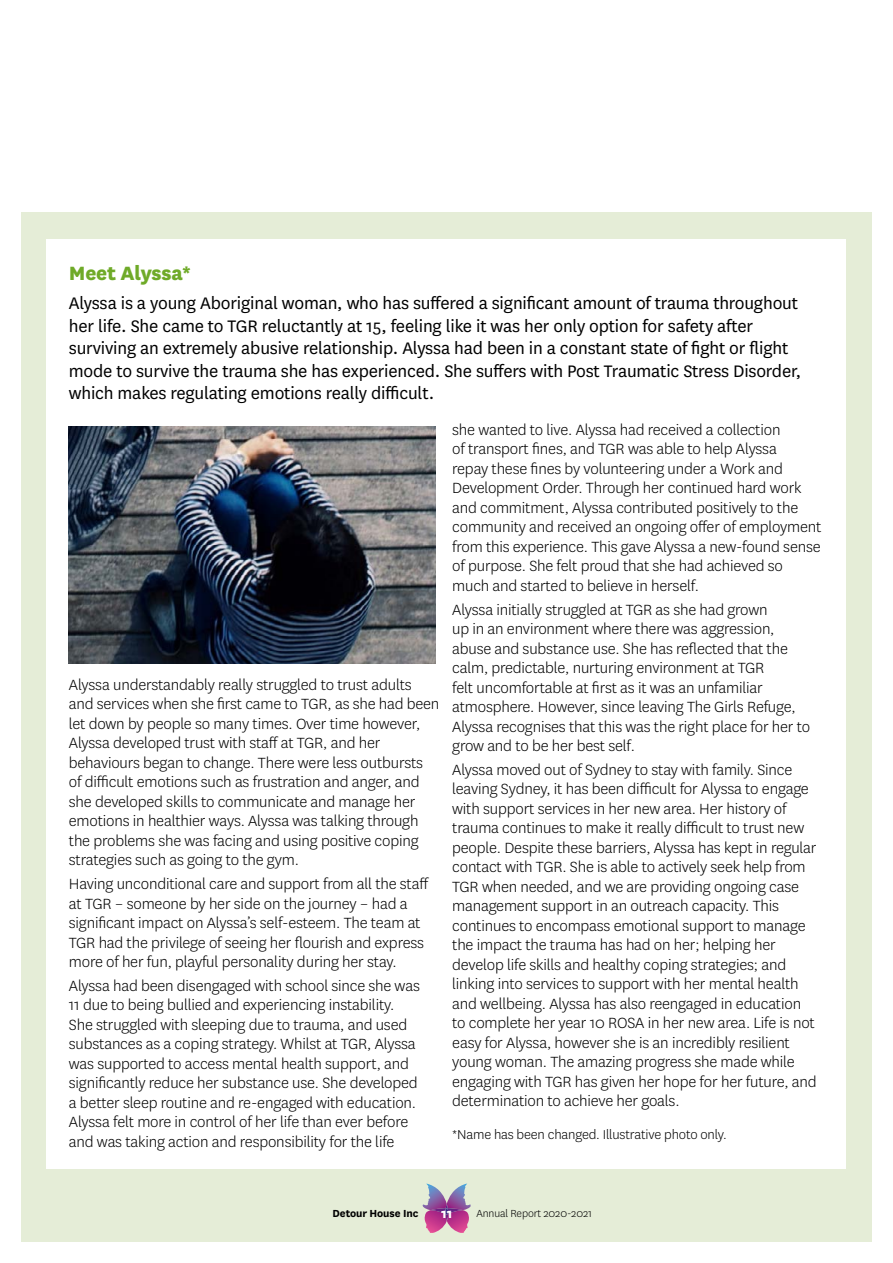
<style>
.page{position:relative;width:893px;height:1263px;background:#fff}
.page>*{position:absolute;margin:0;border:0;box-sizing:border-box;transform-origin:0 0}
.B_heading{font:800 22.5px "National";letter-spacing:-.01em;color:#6faa28}
.Intro_paragraph{font:19.5px/22.5px "National";letter-spacing:-.01em;color:#000}
.Body_copy{font:300 17.25px/19.5px "National";letter-spacing:-.01em;color:#000}
.Body_copy-2{font:300 15px "National";letter-spacing:-.01em;color:#000}
.Body_copy-3{font:800 15px "National";color:#fff}
.Body_copy-4{font:300 12px "National";letter-spacing:-.01em;color:#000}
.Body_copy-5{font:700 12px "National";letter-spacing:-.01em;color:#000}
</style>
<div class="page">
<div style="left:21px;top:213px;width:851px;height:1029px;background:#e5edd7"></div>
<svg style="left:423px;top:1183px;width:48px;height:50px"></svg>
<div style="left:47px;top:239px;width:799px;height:930px;background:#fff"></div>
<img style="left:69px;top:426px;width:367px;height:237px">
<p class="B_heading" style="left:69px;top:257px;width:124px">Meet Alyssa*</p>
<p class="Intro_paragraph" style="left:69px;top:291px;width:734px">Alyssa is a young Aboriginal woman, who has suffered a significant amount of trauma throughout her life. She came to TGR reluctantly at 15, feeling like it was her only option for safety after surviving an extremely abusive relationship. Alyssa had been in a constant state of fight or flight mode to survive the trauma she has experienced. She suffers with Post Traumatic Stress Disorder, which makes regulating emotions really difficult.</p>
<p class="Body_copy" style="left:69px;top:674px;width:372px">Alyssa understandably really struggled to trust adults and services when she first came to TGR, as she had been let down by people so many times. Over time however, Alyssa developed trust with staff at TGR, and her behaviours began to change. There were less outbursts of difficult emotions such as frustration and anger, and she developed skills to communicate and manage her emotions in healthier ways. Alyssa was talking through the problems she was facing and using positive coping strategies such as going to the gym.</p>
<p class="Body_copy" style="left:69px;top:873px;width:362px">Having unconditional care and support from all the staff at TGR – someone by her side on the journey – had a significant impact on Alyssa’s self-esteem. The team at TGR had the privilege of seeing her flourish and express more of her fun, playful personality during her stay.</p>
<p class="Body_copy" style="left:69px;top:975px;width:353px">Alyssa had been disengaged with school since she was 11 due to being bullied and experiencing instability.<br>She struggled with sleeping due to trauma, and used substances as a coping strategy. Whilst at TGR, Alyssa was supported to access mental health support, and significantly reduce her substance use. She developed a better sleep routine and re-engaged with education.<br>Alyssa felt more in control of her life than ever before and was taking action and responsibility for the life</p>
<p class="Body_copy" style="left:452px;top:419px;width:371px">she wanted to live. Alyssa had received a collection<br>of transport fines, and TGR was able to help Alyssa<br>repay these fines by volunteering under a Work and Development Order. Through her continued hard work and commitment, Alyssa contributed positively to the community and received an ongoing offer of employment from this experience. This gave Alyssa a new-found sense of purpose. She felt proud that she had achieved so much and started to believe in herself.</p>
<p class="Body_copy" style="left:452px;top:599px;width:359px">Alyssa initially struggled at TGR as she had grown<br>up in an environment where there was aggression, abuse and substance use. She has reflected that the calm, predictable, nurturing environment at TGR<br>felt uncomfortable at first as it was an unfamiliar atmosphere. However, since leaving The Girls Refuge, Alyssa recognises that this was the right place for her to grow and to be her best self.</p>
<p class="Body_copy" style="left:452px;top:759px;width:366px">Alyssa moved out of Sydney to stay with family. Since leaving Sydney, it has been difficult for Alyssa to engage with support services in her new area. Her history of trauma continues to make it really difficult to trust new people. Despite these barriers, Alyssa has kept in regular contact with TGR. She is able to actively seek help from TGR when needed, and we are providing ongoing case management support in an outreach capacity. This continues to encompass emotional support to manage the impact the trauma has had on her; helping her develop life skills and healthy coping strategies; and linking into services to support with her mental health and wellbeing. Alyssa has also reengaged in education to complete her year 10 ROSA in her new area. Life is not easy for Alyssa, however she is an incredibly resilient young woman. The amazing progress she made while engaging with TGR has given her hope for her future, and determination to achieve her goals.</p>
<p class="Body_copy-2" style="left:452px;top:1125px;width:276px">*Name has been changed. Illustrative photo only.</p>
<p class="Body_copy-5" style="left:333px;top:1205px;width:87px">Detour House Inc</p>
<p class="Body_copy-3" style="left:441px;top:1203px;width:12px">11</p>
<p class="Body_copy-4" style="left:476px;top:1206px;width:117px">Annual Report 2020-2021</p>
</div>
